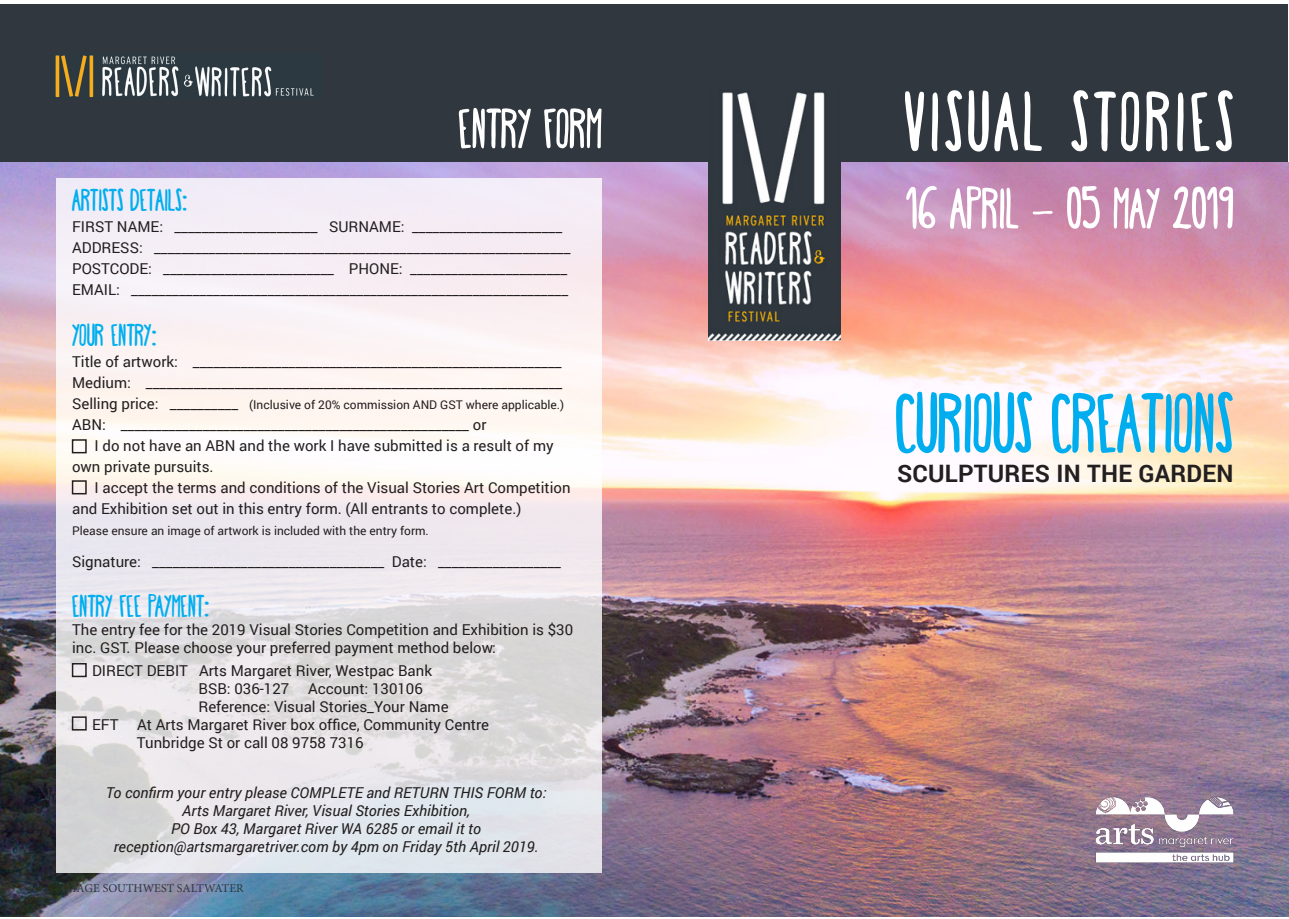
<style>
.page{position:relative;width:1289px;height:919px;background:#fff}
.page>*{position:absolute;margin:0;border:0;box-sizing:border-box;transform-origin:0 0}
.t1{font:condensed 81px "Happy Fox";color:#00aeef}
.t2{font:condensed 81px "Happy Fox";letter-spacing:.06em;color:#fff}
.t3{font:condensed 55.5px "Happy Fox";color:#fff}
.t4{font:condensed 54px "Happy Fox";color:#fff}
.t5{font:condensed 30px "Happy Fox";color:#00aeef}
.t6{font:700 24px "Roboto";letter-spacing:.01em;color:#231f20}
.t7{font:15px/18px "Roboto";color:#231f20}
.t8{font:italic 15px/18px "Roboto";color:#231f20;text-align:center}
.t9{font:12px "Roboto";color:#231f20}
.t10{font:12px "Minion Pro";color:#30373f}
.s1{font-size:15px}
</style>
<div class="page">
<div style="left:1px;top:4px;width:1287px;height:171px;background:#30373f"></div>
<img style="left:0;top:162px;width:1288px;height:754px">
<img style="left:708px;top:91px;width:132px;height:249px">
<svg style="left:56px;top:178px;width:545px;height:694px"></svg>
<div style="left:72px;top:439px;width:15px;height:14px;border:2px solid #231f20"></div>
<div style="left:72px;top:663px;width:15px;height:14px;border:2px solid #231f20"></div>
<div style="left:72px;top:716px;width:15px;height:14px;border:2px solid #231f20"></div>
<div style="left:72px;top:480px;width:15px;height:14px;border:2px solid #231f20"></div>
<img style="left:55px;top:55px;width:259px;height:42px">
<img style="left:1079px;top:780px;width:174px;height:101px">
<p class="t4" style="left:458px;top:96px;width:145px">ENTRY FORM</p>
<p class="t5" style="left:72px;top:182px;width:117px">ARTISTS DETAILS:</p>
<p class="t7" style="left:72px;top:217px;width:491px">FIRST NAME: _____________________ SURNAME: ______________________</p>
<p class="t7" style="left:72px;top:238px;width:500px">ADDRESS: _____________________________________________________________</p>
<p class="t7" style="left:72px;top:258px;width:497px;line-height:21px">POSTCODE: _________________________ PHONE: _______________________<br>EMAIL: ________________________________________________________________</p>
<p class="t5" style="left:72px;top:316px;width:87px">YOUR ENTRY:</p>
<p class="t7" style="left:72px;top:352px;width:491px">Title of artwork: ______________________________________________________</p>
<p class="t7" style="left:72px;top:373px;width:492px">Medium: _____________________________________________________________</p>
<p class="t9" style="left:72px;top:396px;width:493px"><span class="s1">Selling price: __________</span> (Inclusive of 20% commission AND GST where applicable.)</p>
<p class="t7" style="left:72px;top:415px;width:416px">ABN: ___________________________________________________ or</p>
<p class="t7" style="left:94px;top:436px;width:461px">I do not have an ABN and the work I have submitted is a result of my</p>
<p class="t7" style="left:72px;top:457px;width:143px">own private pursuits.</p>
<p class="t7" style="left:72px;top:476px;width:500px;line-height:21px;text-indent:22px">I accept the terms and conditions of the Visual Stories Art Competition and Exhibition set out in this entry form. (All entrants to complete.)</p>
<p class="t9" style="left:72px;top:522px;width:358px">Please ensure an image of artwork is included with the entry form.</p>
<p class="t7" style="left:72px;top:552px;width:490px">Signature: __________________________________ Date: __________________</p>
<p class="t5" style="left:72px;top:588px;width:140px">ENTRY FEE PAYMENT:</p>
<p class="t7" style="left:72px;top:620px;width:502px">The entry fee for the 2019 Visual Stories Competition and Exhibition is $30 inc. GST. Please choose your preferred payment method below:</p>
<p class="t7" style="left:198px;top:660px;width:235px;text-indent:-106px">DIRECT DEBIT Arts Margaret River, Westpac Bank<br>BSB: 036-127</p>
<p class="t7" style="left:198px;top:678px;width:252px;text-indent:110px">Account: 130106<br>Reference: Visual Stories_Your Name</p>
<p class="t7" style="left:137px;top:714px;width:353px;text-indent:-45px">EFT At Arts Margaret River box office, Community Centre<br>Tunbridge St or call 08 9758 7316</p>
<p class="t8" style="left:106px;top:782px;width:442px">To confirm your entry please COMPLETE and RETURN THIS FORM to:<br>Arts Margaret River, Visual Stories Exhibition,<br>PO Box 43, Margaret River WA 6285 or email it to reception@artsmargaretriver.com by 4pm on Friday 5th April 2019.</p>
<p class="t10" style="left:62px;top:879px;width:183px">IMAGE SOUTHWEST SALTWATER</p>
<p class="t2" style="left:904px;top:72px;width:330px">VISUAL STORIES</p>
<p class="t3" style="left:905px;top:174px;width:329px">16 APRIL - 05 MAY 2019</p>
<p class="t1" style="left:895px;top:373px;width:339px">CURIOUS CREATIONS</p>
<p class="t6" style="left:897px;top:456px;width:338px">SCULPTURES IN THE GARDEN</p>
</div>
